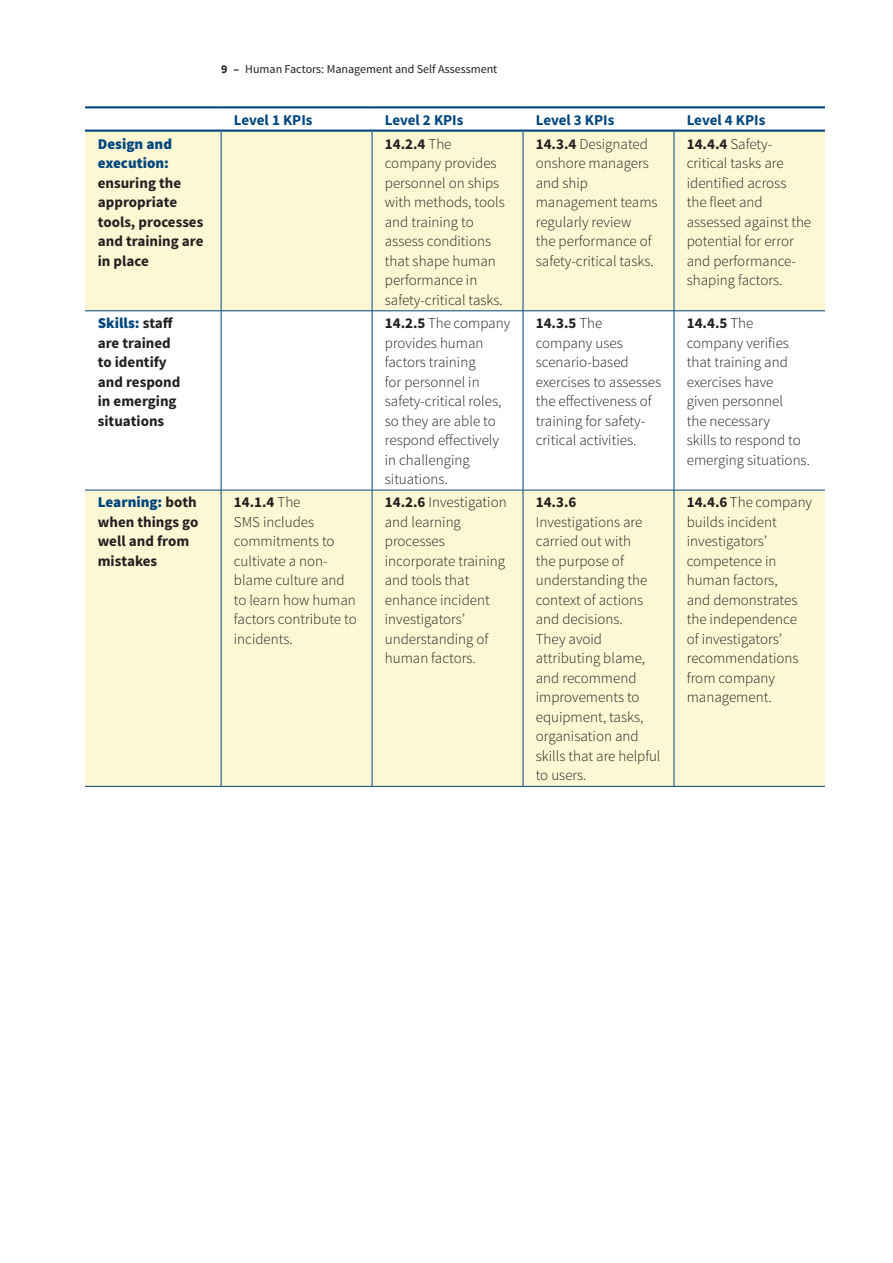
<style>
.page{position:relative;width:893px;height:1263px;background:#fff}
.page>*{position:absolute;margin:0;border:0;box-sizing:border-box;transform-origin:0 0}
.t1{font:300 15px/19.5px "Source Sans Pro";color:#231f20}
.t2{font:700 15px/19.5px "Source Sans Pro";color:#231f20}
.t3{font:700 15px "Source Sans Pro";color:#00467e}
.t4{font:900 15px/19.5px "Source Sans Pro";color:#00467e}
.t5{font:12px "Source Sans Pro";color:#231f20}
.s1{font-weight:700}
.s2{font-weight:900;color:#00467e}
</style>
<div class="page">
<svg style="left:85px;top:132px;width:740px;height:654px;fill:#fef7d4"></svg>
<hr style="left:85px;top:106px;width:136px;height:2px;background:#00467e">
<hr style="left:221px;top:106px;width:151px;height:2px;background:#00467e">
<hr style="left:372px;top:106px;width:151px;height:2px;background:#00467e">
<hr style="left:523px;top:106px;width:151px;height:2px;background:#00467e">
<hr style="left:674px;top:106px;width:151px;height:2px;background:#00467e">
<hr style="left:85px;top:130px;width:136px;height:2px;background:#00467e">
<hr style="left:221px;top:130px;width:151px;height:2px;background:#00467e">
<hr style="left:372px;top:130px;width:151px;height:2px;background:#00467e">
<hr style="left:523px;top:130px;width:151px;height:2px;background:#00467e">
<hr style="left:674px;top:130px;width:151px;height:2px;background:#00467e">
<hr style="left:221px;top:311px;width:1px;height:179px;background:#00467e">
<hr style="left:372px;top:311px;width:1px;height:179px;background:#00467e">
<hr style="left:523px;top:311px;width:1px;height:179px;background:#00467e">
<hr style="left:674px;top:311px;width:1px;height:179px;background:#00467e">
<hr style="left:85px;top:490px;width:136px;height:1px;background:#00467e">
<hr style="left:221px;top:490px;width:151px;height:1px;background:#00467e">
<hr style="left:221px;top:490px;width:1px;height:296px;background:#00467e">
<hr style="left:372px;top:490px;width:151px;height:1px;background:#00467e">
<hr style="left:372px;top:490px;width:1px;height:296px;background:#00467e">
<hr style="left:523px;top:490px;width:151px;height:1px;background:#00467e">
<hr style="left:523px;top:490px;width:1px;height:296px;background:#00467e">
<hr style="left:674px;top:490px;width:151px;height:1px;background:#00467e">
<hr style="left:674px;top:490px;width:1px;height:296px;background:#00467e">
<hr style="left:85px;top:786px;width:136px;height:1px;background:#00467e">
<hr style="left:221px;top:786px;width:151px;height:1px;background:#00467e">
<hr style="left:372px;top:786px;width:151px;height:1px;background:#00467e">
<hr style="left:523px;top:786px;width:151px;height:1px;background:#00467e">
<hr style="left:674px;top:786px;width:151px;height:1px;background:#00467e">
<hr style="left:221px;top:132px;width:1px;height:179px;background:#00467e">
<hr style="left:372px;top:132px;width:1px;height:179px;background:#00467e">
<hr style="left:523px;top:132px;width:1px;height:179px;background:#00467e">
<hr style="left:674px;top:132px;width:1px;height:179px;background:#00467e">
<hr style="left:85px;top:311px;width:136px;height:1px;background:#00467e">
<hr style="left:221px;top:311px;width:151px;height:1px;background:#00467e">
<hr style="left:372px;top:311px;width:151px;height:1px;background:#00467e">
<hr style="left:523px;top:311px;width:151px;height:1px;background:#00467e">
<hr style="left:674px;top:311px;width:151px;height:1px;background:#00467e">
<p class="t4" style="left:98px;top:135px;width:76px">Design and execution:</p>
<p class="t2" style="left:98px;top:174px;width:107px">ensuring the appropriate tools, processes and training are in place</p>
<p class="t5" style="left:221px;top:62px;width:278px"><span class="s1">9 –</span> Human Factors: Management and Self Assessment</p>
<p class="t3" style="left:234px;top:110px;width:80px">Level 1 KPIs</p>
<p class="t3" style="left:385px;top:110px;width:80px">Level 2 KPIs</p>
<p class="t3" style="left:536px;top:110px;width:80px">Level 3 KPIs</p>
<p class="t3" style="left:687px;top:110px;width:80px">Level 4 KPIs</p>
<p class="t1" style="left:385px;top:134px;width:121px"><span class="s1">14.2.4</span> The company provides personnel on ships with methods, tools and training to assess conditions that shape human performance in safety-critical tasks.</p>
<p class="t1" style="left:536px;top:134px;width:123px"><span class="s1">14.3.4</span> Designated onshore managers and ship management teams regularly review<br>the performance of safety-critical tasks.</p>
<p class="t1" style="left:687px;top:134px;width:126px"><span class="s1">14.4.4</span> Safety&shy;critical tasks are identified across<br>the fleet and assessed against the potential for error and performance&shy;shaping factors.</p>
<p class="t2" style="left:98px;top:314px;width:84px"><span class="s2">Skills:</span> staff are trained to identify and respond in emerging situations</p>
<p class="t1" style="left:385px;top:313px;width:127px"><span class="s1">14.2.5</span> The company provides human factors training<br>for personnel in safety-critical roles, so they are able to respond effectively in challenging situations.</p>
<p class="t1" style="left:536px;top:313px;width:127px"><span class="s1">14.3.5</span> The company uses scenario-based exercises to assesses the effectiveness of training for safety&shy;critical activities.</p>
<p class="t1" style="left:687px;top:313px;width:125px"><span class="s1">14.4.5</span> The company verifies that training and exercises have<br>given personnel<br>the necessary<br>skills to respond to emerging situations.</p>
<p class="t2" style="left:98px;top:493px;width:102px"><span class="s2">Learning:</span> both when things go well and from mistakes</p>
<p class="t1" style="left:234px;top:493px;width:124px"><span class="s1">14.1.4</span> The<br>SMS includes commitments to cultivate a non&shy;blame culture and to learn how human factors contribute to incidents.</p>
<p class="t1" style="left:385px;top:493px;width:123px"><span class="s1">14.2.6</span> Investigation and learning processes incorporate training and tools that enhance incident investigators’ understanding of human factors.</p>
<p class="t2" style="left:536px;top:493px;width:42px">14.3.6</p>
<p class="t1" style="left:687px;top:493px;width:127px"><span class="s1">14.4.6</span> The company builds incident investigators’ competence in human factors,<br>and demonstrates the independence of investigators’ recommendations from company management.</p>
<p class="t1" style="left:536px;top:512px;width:126px">Investigations are carried out with<br>the purpose of understanding the context of actions and decisions.<br>They avoid attributing blame, and recommend improvements to equipment, tasks, organisation and skills that are helpful to users.</p>
</div>
